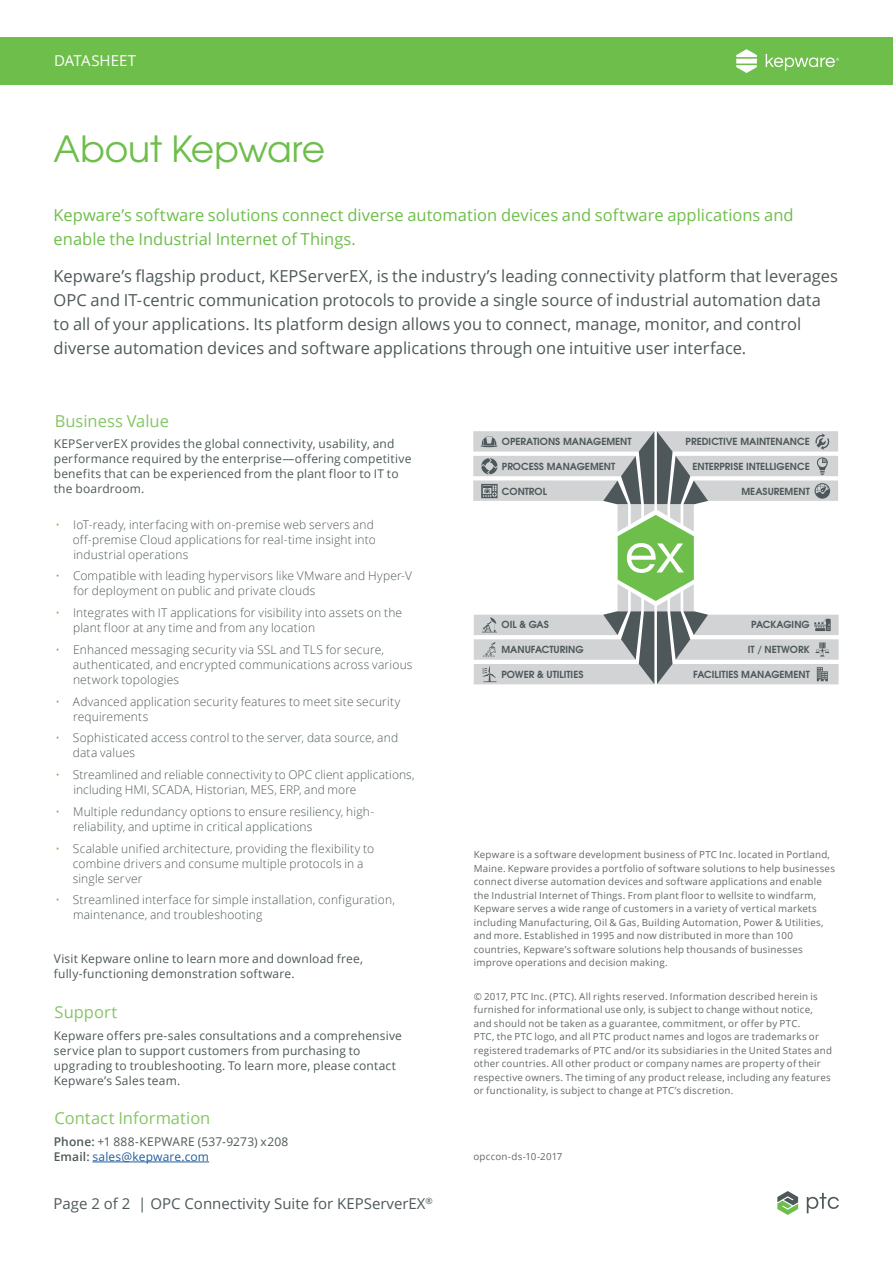
<style>
.page{position:relative;width:893px;height:1263px;background:#fff}
.page>*{position:absolute;margin:0;border:0;box-sizing:border-box;transform-origin:0 0}
.t1{font:36px "Te X Gyre Adventor";letter-spacing:-.005em;color:#6ebe4b}
.t2{font:16.5px/24px "Open Sans";color:#4e595a}
.t3{font:16.5px/24px "Open Sans";color:#6ebe4b}
.t4{font:16.5px "Open Sans";color:#85c664}
.t5{font:15px "Open Sans";color:#4e585a}
.t6{font:15px "Open Sans";color:#fff}
.t7{font:300 12px/15px "Open Sans";letter-spacing:.015em;color:#4e585a}
.t8{font:12px/15px "Open Sans";letter-spacing:.015em;color:#4e585a}
.t9{font:9.75px/13.5px "Open Sans";letter-spacing:.025em;color:#62686a}
.t10{font:700 9.75px "Te X Gyre Adventor";color:#4e585a}
.s1{color:#6ebe4b}
.s2{font-weight:600}
.s3{color:#215e9e}
</style>
<div class="page">
<div style="left:0;top:37px;width:893px;height:48px;background:#6ebe4b"></div>
<svg style="left:777px;top:1191px;width:21px;height:24px"></svg>
<svg style="left:807px;top:1193px;width:32px;height:20px"></svg>
<svg style="left:766px;top:54px;width:73px;height:17px"></svg>
<svg style="left:736px;top:49px;width:21px;height:24px"></svg>
<hr style="left:92px;top:1161px;width:117px;height:1px;background:#215e9e">
<svg style="left:473px;top:431px;width:366px;height:253px"></svg>
<h3 class="t6" style="left:54px;top:50px;width:84px">DATASHEET</h3>
<h1 class="t1" style="left:54px;top:120px;width:273px">About Kepware</h1>
<h2 class="t3" style="left:54px;top:202px;width:741px">Kepware’s software solutions connect diverse automation devices and software applications and enable the Industrial Internet of Things.</h2>
<p class="t2" style="left:54px;top:264px;width:786px">Kepware’s flagship product, KEPServerEX, is the industry’s leading connectivity platform that leverages OPC and IT-centric communication protocols to provide a single source of industrial automation data to all of your applications. Its platform design allows you to connect, manage, monitor, and control diverse automation devices and software applications through one intuitive user interface.</p>
<h2 class="t4" style="left:55px;top:409px;width:116px">Business Value</h2>
<p class="t8" style="left:54px;top:436px;width:359px">KEPServerEX provides the global connectivity, usability, and performance required by the enterprise—offering competitive benefits that can be experienced from the plant floor to IT to the boardroom.</p>
<p class="t7" style="left:73px;top:516px;width:305px;text-indent:-17px"><span class="s1">•</span> IoT-ready, interfacing with on-premise web servers and off-premise Cloud applications for real-time insight into industrial operations</p>
<p class="t7" style="left:73px;top:568px;width:340px;text-indent:-18px"><span class="s1">•</span> Compatible with leading hypervisors like VMware and Hyper-V for deployment on public and private clouds</p>
<p class="t7" style="left:73px;top:605px;width:331px;text-indent:-18px"><span class="s1">•</span> Integrates with IT applications for visibility into assets on the plant floor at any time and from any location</p>
<p class="t7" style="left:73px;top:642px;width:341px;text-indent:-17px"><span class="s1">•</span> Enhanced messaging security via SSL and TLS for secure, authenticated, and encrypted communications across various network topologies</p>
<p class="t7" style="left:73px;top:693px;width:329px;text-indent:-18px"><span class="s1">•</span> Advanced application security features to meet site security requirements</p>
<p class="t7" style="left:73px;top:730px;width:327px;text-indent:-17px"><span class="s1">•</span> Sophisticated access control to the server, data source, and data values</p>
<p class="t7" style="left:73px;top:767px;width:343px;text-indent:-18px"><span class="s1">•</span> Streamlined and reliable connectivity to OPC client applications, including HMI, SCADA, Historian, MES, ERP, and more</p>
<p class="t7" style="left:73px;top:804px;width:303px;text-indent:-18px"><span class="s1">•</span> Multiple redundancy options to ensure resiliency, high&shy;reliability, and uptime in critical applications</p>
<p class="t7" style="left:73px;top:840px;width:303px;text-indent:-17px"><span class="s1">•</span> Scalable unified architecture, providing the flexibility to combine drivers and consume multiple protocols in a single server</p>
<p class="t7" style="left:73px;top:892px;width:323px;text-indent:-18px"><span class="s1">•</span> Streamlined interface for simple installation, configuration, maintenance, and troubleshooting</p>
<p class="t8" style="left:54px;top:951px;width:311px">Visit Kepware online to learn more and download free, fully-functioning demonstration software.</p>
<h2 class="t4" style="left:55px;top:1000px;width:64px">Support</h2>
<p class="t8" style="left:54px;top:1027px;width:350px">Kepware offers pre-sales consultations and a comprehensive service plan to support customers from purchasing to upgrading to troubleshooting. To learn more, please contact Kepware’s Sales team.</p>
<h2 class="t4" style="left:54px;top:1107px;width:157px">Contact Information</h2>
<p class="t8" style="left:54px;top:1134px;width:236px"><span class="s2">Phone:</span> +1 888-KEPWARE (537-9273) x208<br><span class="s2">Email:</span> <span class="s3">sales@kepware.com</span></p>
<h3 class="t5" style="left:53px;top:1193px;width:381px">Page 2 of 2 | OPC Connectivity Suite for KEPServerEX<sup>®</sup></h3>
<p class="t10" style="left:502px;top:433px;width:131px">OPERATIONS MANAGEMENT</p>
<p class="t10" style="left:686px;top:433px;width:126px">PREDICTIVE MAINTENANCE</p>
<p class="t10" style="left:692px;top:458px;width:119px">ENTERPRISE INTELLIGENCE</p>
<p class="t10" style="left:741px;top:483px;width:70px">MEASUREMENT</p>
<p class="t10" style="left:502px;top:458px;width:115px">PROCESS MANAGEMENT</p>
<p class="t10" style="left:502px;top:483px;width:47px">CONTROL</p>
<p class="t10" style="left:501px;top:616px;width:49px">OIL &amp; GAS</p>
<p class="t10" style="left:501px;top:641px;width:84px">MANUFACTURING</p>
<p class="t10" style="left:751px;top:616px;width:60px">PACKAGING</p>
<p class="t10" style="left:748px;top:641px;width:63px">IT / NETWORK</p>
<p class="t10" style="left:501px;top:666px;width:84px">POWER &amp; UTILITIES</p>
<p class="t10" style="left:693px;top:666px;width:118px">FACILITIES MANAGEMENT</p>
<p class="t9" style="left:474px;top:847px;width:363px">Kepware is a software development business of PTC Inc. located in Portland, Maine. Kepware provides a portfolio of software solutions to help businesses connect diverse automation devices and software applications and enable the Industrial Internet of Things. From plant floor to wellsite to windfarm, Kepware serves a wide range of customers in a variety of vertical markets including Manufacturing, Oil &amp; Gas, Building Automation, Power &amp; Utilities, and more. Established in 1995 and now distributed in more than 100 countries, Kepware’s software solutions help thousands of businesses improve operations and decision making.</p>
<p class="t9" style="left:474px;top:989px;width:360px">© 2017, PTC Inc. (PTC). All rights reserved. Information described herein is furnished for informational use only, is subject to change without notice, and should not be taken as a guarantee, commitment, or offer by PTC.<br>PTC, the PTC logo, and all PTC product names and logos are trademarks or registered trademarks of PTC and/or its subsidiaries in the United States and other countries. All other product or company names are property of their respective owners. The timing of any product release, including any features or functionality, is subject to change at PTC’s discretion.</p>
<p class="t9" style="left:473px;top:1150px;width:90px">opccon-ds-10-2017</p>
</div>
